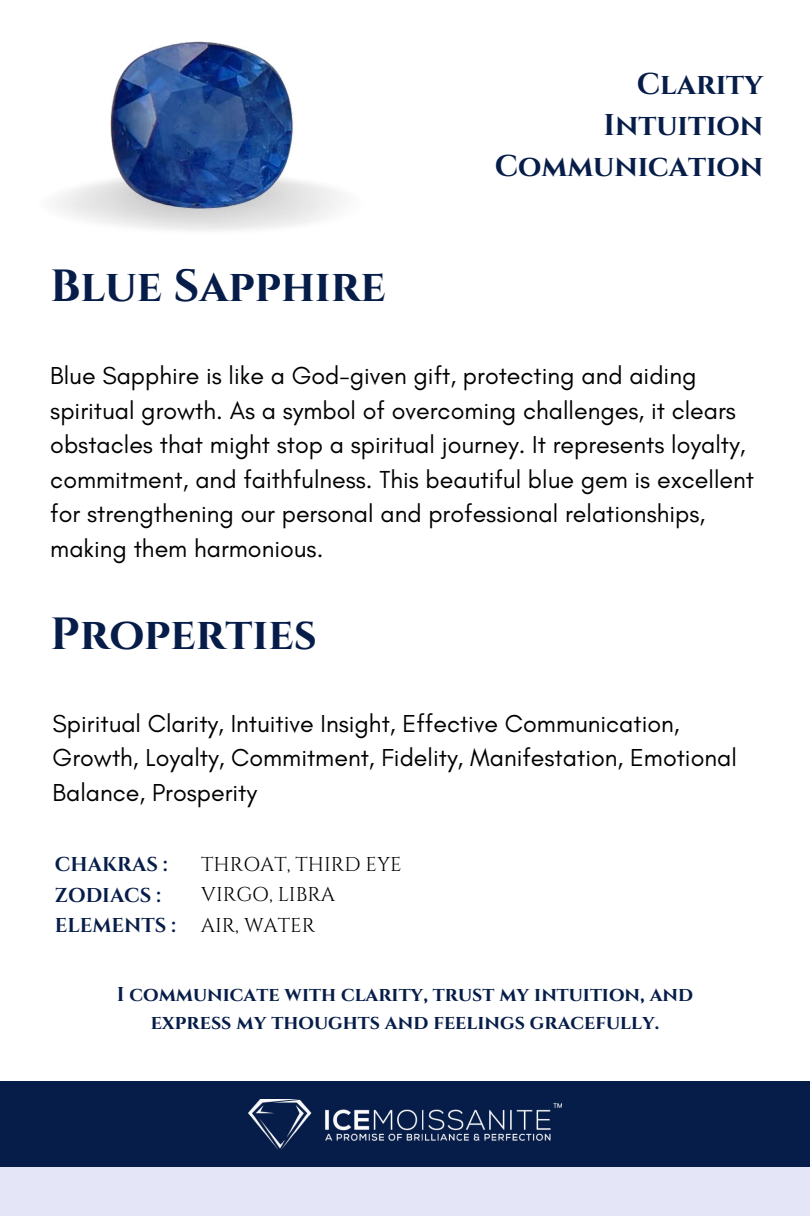
<style>
.page{position:relative;width:810px;height:1216px;background:#fff}
.page>*{position:absolute;margin:0;border:0;box-sizing:border-box;transform-origin:0 0}
.t1{font:700 45px "Cinzel";color:#071d49}
.t2{font:700 30px/41.2px "Cinzel";color:#071d49;text-align:right}
.t3{font:25px/34.5px "Glacial Indifference";color:#000}
.t4{font:700 20px/27.8px "Cinzel";color:#071d49;text-align:center}
.t5{font:20px "Cinzel";color:#000}
</style>
<div class="page">
<img style="left:96px;top:41px;width:213px;height:171px">
<div style="left:0;top:1080px;width:810px;height:87px;background:#071d49"></div>
<div style="left:0;top:1167px;width:810px;height:48px;background:#e5e5f8"></div>
<img style="left:248px;top:1099px;width:314px;height:49px">
<h1 class="t1" style="left:50px;top:257px;width:337px">Blue Sapphire</h1>
<p class="t2" style="left:495px;top:64px;width:270px">Clarity<br>Intuition<br>Communication</p>
<p class="t3" style="left:50px;top:358px;width:705px">Blue Sapphire is like a God-given gift, protecting and aiding spiritual growth. As a symbol of overcoming challenges, it clears obstacles that might stop a spiritual journey. It represents loyalty, commitment, and faithfulness. This beautiful blue gem is excellent for strengthening our personal and professional relationships, making them harmonious.</p>
<h1 class="t1" style="left:50px;top:604px;width:268px">Properties</h1>
<p class="t3" style="left:53px;top:705px;width:686px">Spiritual Clarity, Intuitive Insight, Effective Communication,<br>Growth, Loyalty, Commitment, Fidelity, Manifestation, Emotional<br>Balance, Prosperity</p>
<p class="t4" style="left:55px;top:850px;width:114px">CHAKRAS :</p>
<p class="t5" style="left:201px;top:851px;width:202px">THROAT, THIRD EYE</p>
<p class="t4" style="left:55px;top:881px;width:107px">ZODIACS :</p>
<p class="t5" style="left:201px;top:881px;width:135px">VIRGO, LIBRA</p>
<p class="t4" style="left:55px;top:912px;width:122px">ELEMENTS :</p>
<p class="t5" style="left:201px;top:912px;width:116px">AIR, WATER</p>
<p class="t4" style="left:117px;top:981px;width:578px">I communicate with clarity, trust my intuition, and express my thoughts and feelings gracefully.</p>
</div>
